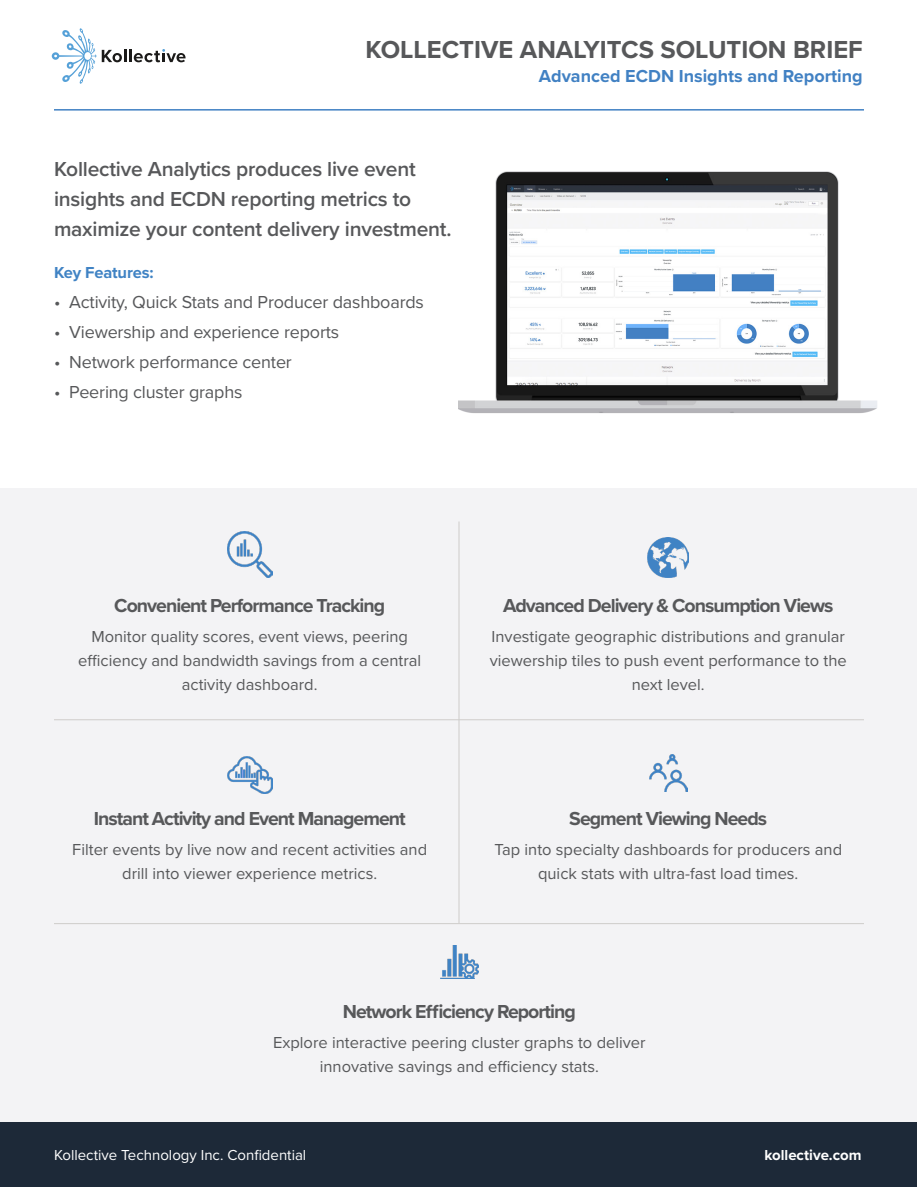
<style>
.page{position:relative;width:918px;height:1188px;background:#fff}
.page>*{position:absolute;margin:0;border:0;box-sizing:border-box;transform-origin:0 0}
.t1{font:700 25.5px "Proxima Nova";color:#57585a}
.t2{font:600 21px/30px "Proxima Nova";letter-spacing:-.01em;color:#57585a}
.t3{font:700 19.5px "Proxima Nova";letter-spacing:-.05em;color:#57585a}
.t4{font:18px "Proxima Nova";letter-spacing:-.01em;color:#57585a}
.t5{font:700 18px "Proxima Nova";color:#4181c3}
.t6{font:16.5px/24px "Proxima Nova";color:#57585a;text-align:center}
.t7{font:700 16.5px "Proxima Nova";letter-spacing:-.01em;color:#4083c4}
.t8{font:15px "Proxima Nova";color:#fff}
.t9{font:700 15px "Proxima Nova";color:#fff}
</style>
<div class="page">
<div style="left:1px;top:1121px;width:916px;height:66px;background:#1d2938"></div>
<svg style="left:102px;top:49px;width:84px;height:13px"></svg>
<svg style="left:52px;top:28px;width:44px;height:56px"></svg>
<hr style="left:54px;top:109px;width:810px;height:2px;background:#4181c3">
<img style="left:459px;top:171px;width:418px;height:242px">
<div style="left:1px;top:488px;width:916px;height:633px;background:#f3f3f5"></div>
<hr style="left:459px;top:521px;width:1px;height:402px;background:#ceccca">
<hr style="left:54px;top:719px;width:810px;height:1px;background:#ceccca">
<hr style="left:54px;top:923px;width:810px;height:1px;background:#ceccca">
<img style="left:649px;top:755px;width:38px;height:36px">
<img style="left:227px;top:532px;width:45px;height:45px">
<img style="left:440px;top:946px;width:39px;height:33px">
<img style="left:227px;top:756px;width:45px;height:37px">
<img style="left:648px;top:537px;width:41px;height:41px">
<p class="t1" style="left:366px;top:30px;width:499px">KOLLECTIVE ANALYITCS SOLUTION BRIEF</p>
<p class="t5" style="left:539px;top:62px;width:325px">Advanced ECDN Insights and Reporting</p>
<p class="t2" style="left:54px;top:153px;width:399px">Kollective Analytics produces live event insights and ECDN reporting metrics to maximize your content delivery investment.</p>
<p class="t7" style="left:54px;top:260px;width:101px">Key Features:</p>
<p class="t4" style="left:54px;top:288px;width:372px">• Activity, Quick Stats and Producer dashboards</p>
<p class="t4" style="left:54px;top:318px;width:287px">• Viewership and experience reports</p>
<p class="t4" style="left:54px;top:348px;width:239px">• Network performance center</p>
<p class="t4" style="left:54px;top:378px;width:190px">• Peering cluster graphs</p>
<p class="t3" style="left:114px;top:591px;width:272px">Convenient Performance Tracking</p>
<p class="t6" style="left:78px;top:624px;width:344px">Monitor quality scores, event views, peering efficiency and bandwidth savings from a central activity dashboard.</p>
<p class="t3" style="left:94px;top:804px;width:313px">Instant Activity and Event Management</p>
<p class="t6" style="left:72px;top:836px;width:356px">Filter events by live now and recent activities and drill into viewer experience metrics.</p>
<p class="t3" style="left:503px;top:591px;width:332px">Advanced Delivery &amp; Consumption Views</p>
<p class="t6" style="left:490px;top:624px;width:359px">Investigate geographic distributions and granular viewership tiles to push event performance to the next level.</p>
<p class="t3" style="left:569px;top:804px;width:199px">Segment Viewing Needs</p>
<p class="t6" style="left:494px;top:836px;width:349px">Tap into specialty dashboards for producers and quick stats with ultra-fast load times.</p>
<p class="t3" style="left:343px;top:997px;width:234px">Network Efficiency Reporting</p>
<p class="t6" style="left:273px;top:1030px;width:374px">Explore interactive peering cluster graphs to deliver innovative savings and efficiency stats.</p>
<p class="t8" style="left:54px;top:1144px;width:254px">Kollective Technology Inc. Confidential</p>
<p class="t9" style="left:764px;top:1144px;width:99px">kollective.com</p>
</div>
